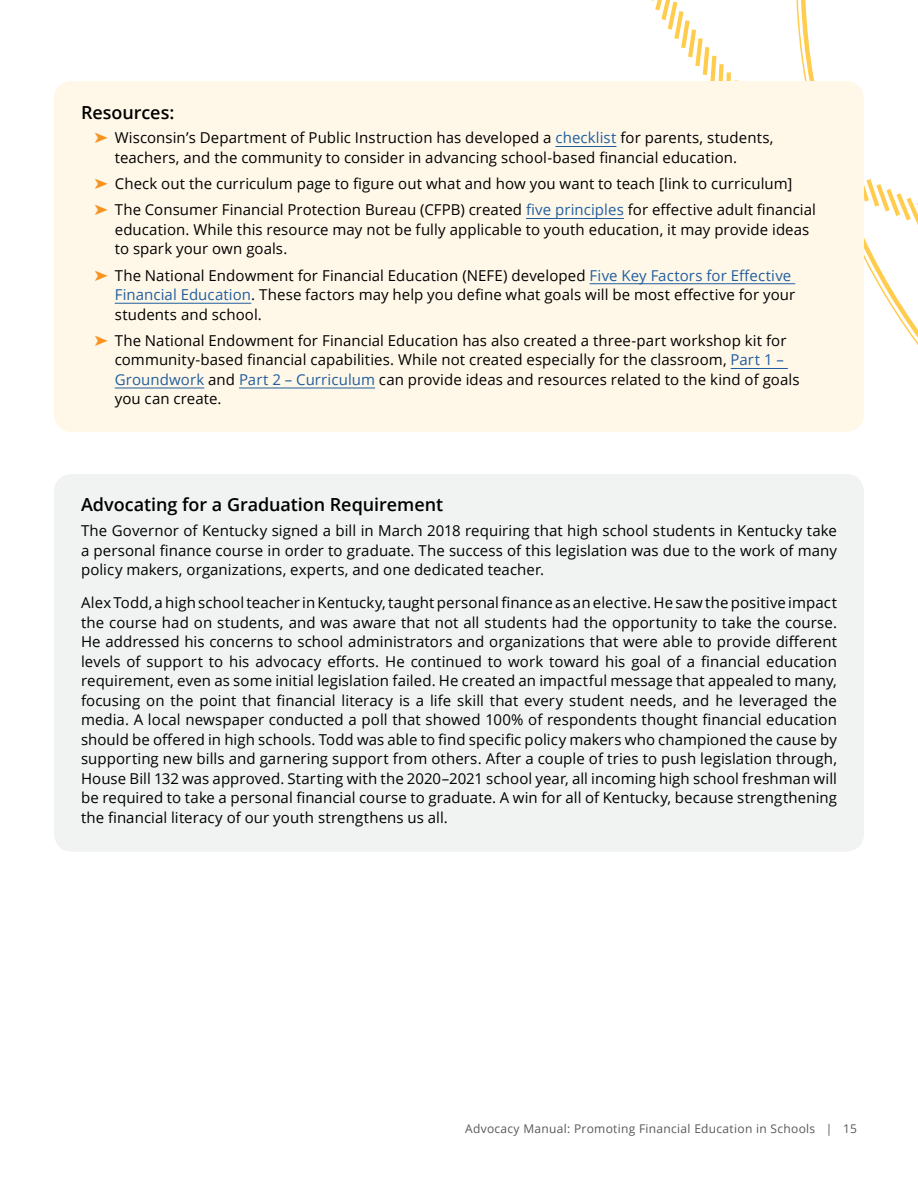
<style>
.page{position:relative;width:918px;height:1188px;background:#fff}
.page>*{position:absolute;margin:0;border:0;box-sizing:border-box;transform-origin:0 0}
.t1{font:600 18px "Open Sans";letter-spacing:-.005em;color:#000}
.t2{font:15px/19.5px "Open Sans";letter-spacing:.005em;color:#000}
.t3{font:12px "Open Sans";letter-spacing:.025em;color:#58595b}
.s1{color:#f8931e}
.s2{color:#215e9e}
</style>
<div class="page">
<svg style="left:855px;top:249px;width:63px;height:228px"></svg>
<svg style="left:651px;top:0;width:267px;height:249px"></svg>
<div style="left:54px;top:81px;width:810px;height:351px;background:#fff8e9;border-radius:18px"></div>
<div style="left:54px;top:474px;width:810px;height:378px;background:#f1f2f2;border-radius:18px"></div>
<hr style="left:555px;top:146px;width:61px;height:1px;background:#215e9e">
<hr style="left:526px;top:218px;width:98px;height:1px;background:#215e9e">
<hr style="left:590px;top:283px;width:205px;height:1px;background:#215e9e">
<hr style="left:115px;top:303px;width:136px;height:1px;background:#215e9e">
<hr style="left:731px;top:368px;width:57px;height:1px;background:#215e9e">
<hr style="left:115px;top:388px;width:89px;height:1px;background:#215e9e">
<hr style="left:239px;top:388px;width:136px;height:1px;background:#215e9e">
<p class="t1" style="left:81px;top:105px;width:95px">Resources:</p>
<p class="t2" style="left:115px;top:128px;width:660px;text-indent:-20px"><span class="s1">➤</span> Wisconsin’s Department of Public Instruction has developed a <span class="s2">checklist</span> for parents, students, teachers, and the community to consider in advancing school-based financial education.</p>
<p class="t2" style="left:94px;top:170px;width:723px;line-height:26.2px"><span class="s1">➤</span> Check out the curriculum page to figure out what and how you want to teach [link to curriculum]<br><span class="s1">➤</span> The Consumer Financial Protection Bureau (CFPB) created <span class="s2">five principles</span> for effective adult financial</p>
<p class="t2" style="left:115px;top:219px;width:696px">education. While this resource may not be fully applicable to youth education, it may provide ideas to spark your own goals.</p>
<p class="t2" style="left:115px;top:265px;width:682px;text-indent:-20px"><span class="s1">➤</span> The National Endowment for Financial Education (NEFE) developed <span class="s2">Five Key Factors for Effective<br>Financial Education</span>. These factors may help you define what goals will be most effective for your students and school.</p>
<p class="t2" style="left:115px;top:330px;width:686px;text-indent:-20px"><span class="s1">➤</span> The National Endowment for Financial Education has also created a three-part workshop kit for community-based financial capabilities. While not created especially for the classroom, <span class="s2">Part 1 – Groundwork</span> and <span class="s2">Part 2 – Curriculum</span> can provide ideas and resources related to the kind of goals you can create.</p>
<p class="t1" style="left:81px;top:497px;width:364px">Advocating for a Graduation Requirement</p>
<p class="t2" style="left:81px;top:520px;width:758px;text-align:justify">The Governor of Kentucky signed a bill in March 2018 requiring that high school students in Kentucky take a personal finance course in order to graduate. The success of this legislation was due to the work of many policy makers, organizations, experts, and one dedicated teacher.</p>
<p class="t2" style="left:81px;top:592px;width:758px;text-align:justify">Alex Todd, a high school teacher in Kentucky, taught personal finance as an elective. He saw the positive impact the course had on students, and was aware that not all students had the opportunity to take the course.<br>He addressed his concerns to school administrators and organizations that were able to provide different levels of support to his advocacy efforts. He continued to work toward his goal of a financial education requirement, even as some initial legislation failed. He created an impactful message that appealed to many, focusing on the point that financial literacy is a life skill that every student needs, and he leveraged the media. A local newspaper conducted a poll that showed 100% of respondents thought financial education should be offered in high schools. Todd was able to find specific policy makers who championed the cause by supporting new bills and garnering support from others. After a couple of tries to push legislation through, House Bill 132 was approved. Starting with the 2020–2021 school year, all incoming high school freshman will be required to take a personal financial course to graduate. A win for all of Kentucky, because strengthening the financial literacy of our youth strengthens us all.</p>
<p class="t3" style="left:465px;top:1120px;width:393px">Advocacy Manual: Promoting Financial Education in Schools | 15</p>
</div>
